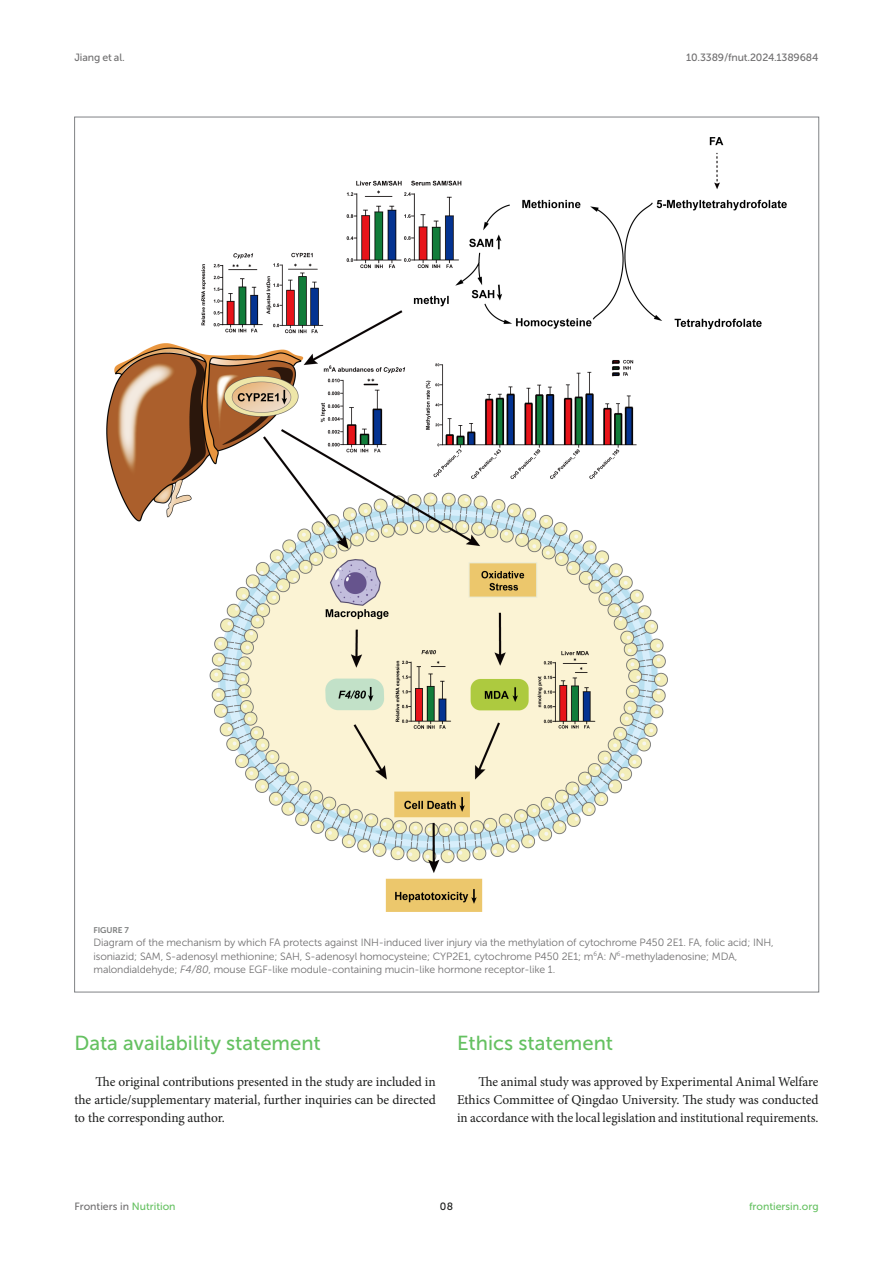
<style>
.page{position:relative;width:893px;height:1263px;background:#fff}
.page>*{position:absolute;margin:0;border:0;box-sizing:border-box;transform-origin:0 0}
.HEAD_1{font:20.25px "Museo Sans 500";color:#65c161}
.TEXT_FLUSH{font:13.5px/18px "Minion Pro";letter-spacing:-.005em;color:#1b1c1b;text-align:justify}
.FIG_LEG{font:10.5px/13.5px "Museo Sans 300";letter-spacing:-.01em;color:#706f70}
.t1{font:10.5px "Museo Sans 500";letter-spacing:-.015em;color:#706f70}
.t2{font:10.5px "Museo Sans 500";color:#65c161}
.t3{font:10.5px "Museo Sans 500";color:#1b1c1b}
.FIG_HD{font:8.25px "Museo Sans 700";letter-spacing:-.01em;color:#7e7f7f}
.s1{font-style:italic}
.s2{color:#65c161}
</style>
<div class="page">
<img style="left:106px;top:137px;width:681px;height:775px">
<p class="t1" style="left:74px;top:51px;width:52px">Jiang et al.</p>
<p class="t1" style="left:686px;top:51px;width:134px">10.3389/fnut.2024.1389684</p>
<p class="FIG_HD" style="left:94px;top:925px;width:37px">FIGURE 7</p>
<p class="FIG_LEG" style="left:94px;top:936px;width:682px">Diagram of the mechanism by which FA protects against INH-induced liver injury via the methylation of cytochrome P450 2E1. FA, folic acid; INH, isoniazid; SAM, S-adenosyl methionine; SAH, S-adenosyl homocysteine; CYP2E1, cytochrome P450 2E1; m<sup>6</sup>A: <span class="s1">N</span><sup>6</sup>-methyladenosine; MDA, malondialdehyde; <span class="s1">F4/80</span>, mouse EGF-like module-containing mucin-like hormone receptor-like 1.</p>
<p class="HEAD_1" style="left:74px;top:1032px;width:248px">Data availability statement</p>
<p class="TEXT_FLUSH" style="left:74px;top:1073px;width:363px;text-indent:21px">The original contributions presented in the study are included in the article/supplementary material, further inquiries can be directed to the corresponding author.</p>
<p class="HEAD_1" style="left:457px;top:1032px;width:158px">Ethics statement</p>
<p class="TEXT_FLUSH" style="left:457px;top:1073px;width:363px;text-indent:21px">The animal study was approved by Experimental Animal Welfare Ethics Committee of Qingdao University. The study was conducted in accordance with the local legislation and institutional requirements.</p>
<p class="t1" style="left:74px;top:1200px;width:103px">Frontiers in <span class="s2">Nutrition</span></p>
<p class="t3" style="left:440px;top:1200px;width:15px">08</p>
<p class="t2" style="left:749px;top:1200px;width:71px">frontiersin.org</p>
</div>
